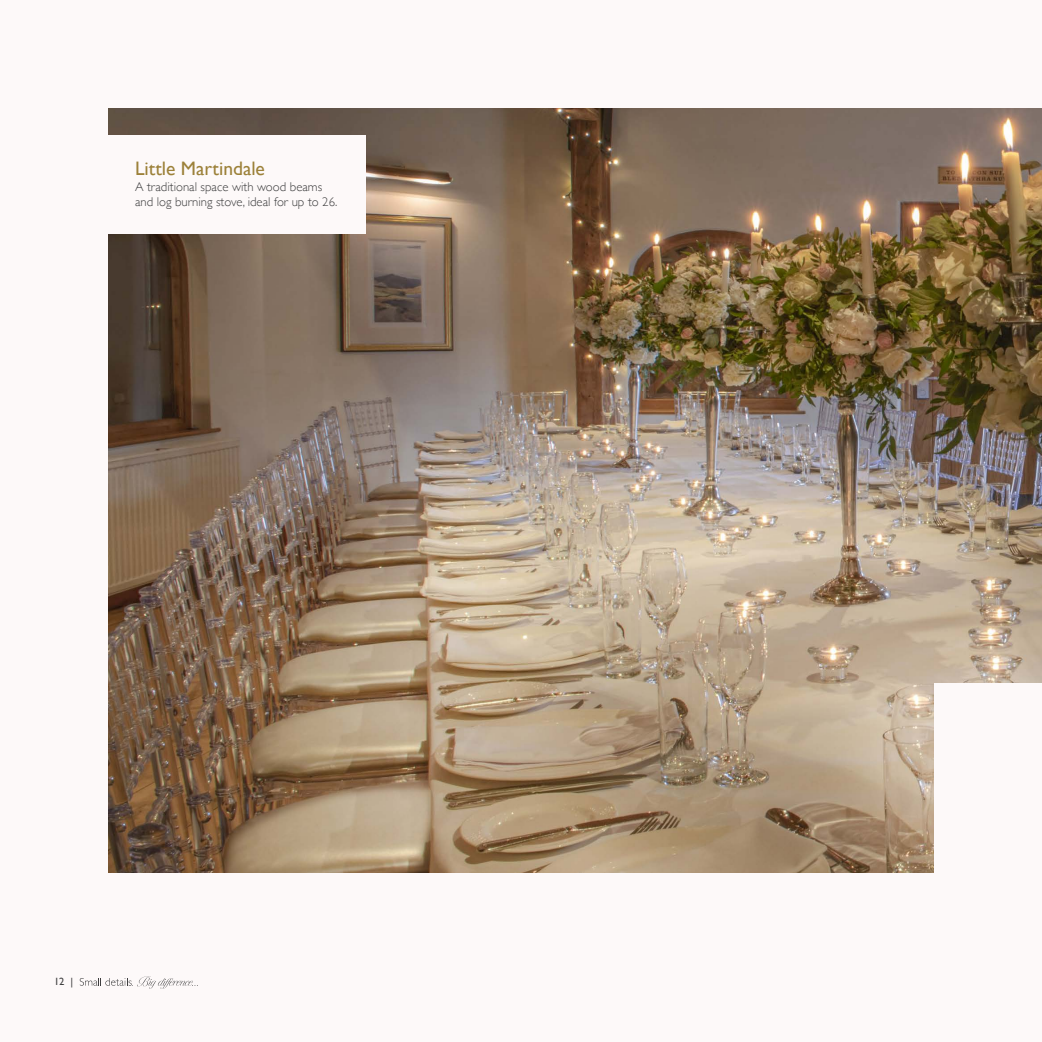
<style>
.page{position:relative;width:1042px;height:1042px;background:#fdf9f9}
.page>*{position:absolute;margin:0;border:0;box-sizing:border-box;transform-origin:0 0}
.t1{font:19.5px "Gill Sans";color:#9c8139}
.t2{font:300 12.75px/15.3px "Gill Sans";color:#3e3e3f}
.t3{font:10.5px "Gill Sans";color:#3e3e3f}
</style>
<div class="page">
<svg style="left:80px;top:976px;width:118px;height:12px"></svg>
<img style="left:108px;top:683px;width:826px;height:190px">
<img style="left:108px;top:108px;width:934px;height:575px">
<div style="left:108px;top:135px;width:257px;height:99px;background:#fdf9f9"></div>
<h1 class="t1" style="left:135px;top:157px;width:131px">Little Martindale</h1>
<p class="t2" style="left:135px;top:178px;width:204px">A traditional space with wood beams and log burning stove, ideal for up to 26.</p>
<p class="t3" style="left:54px;top:975px;width:21px">12 |</p>
</div>
